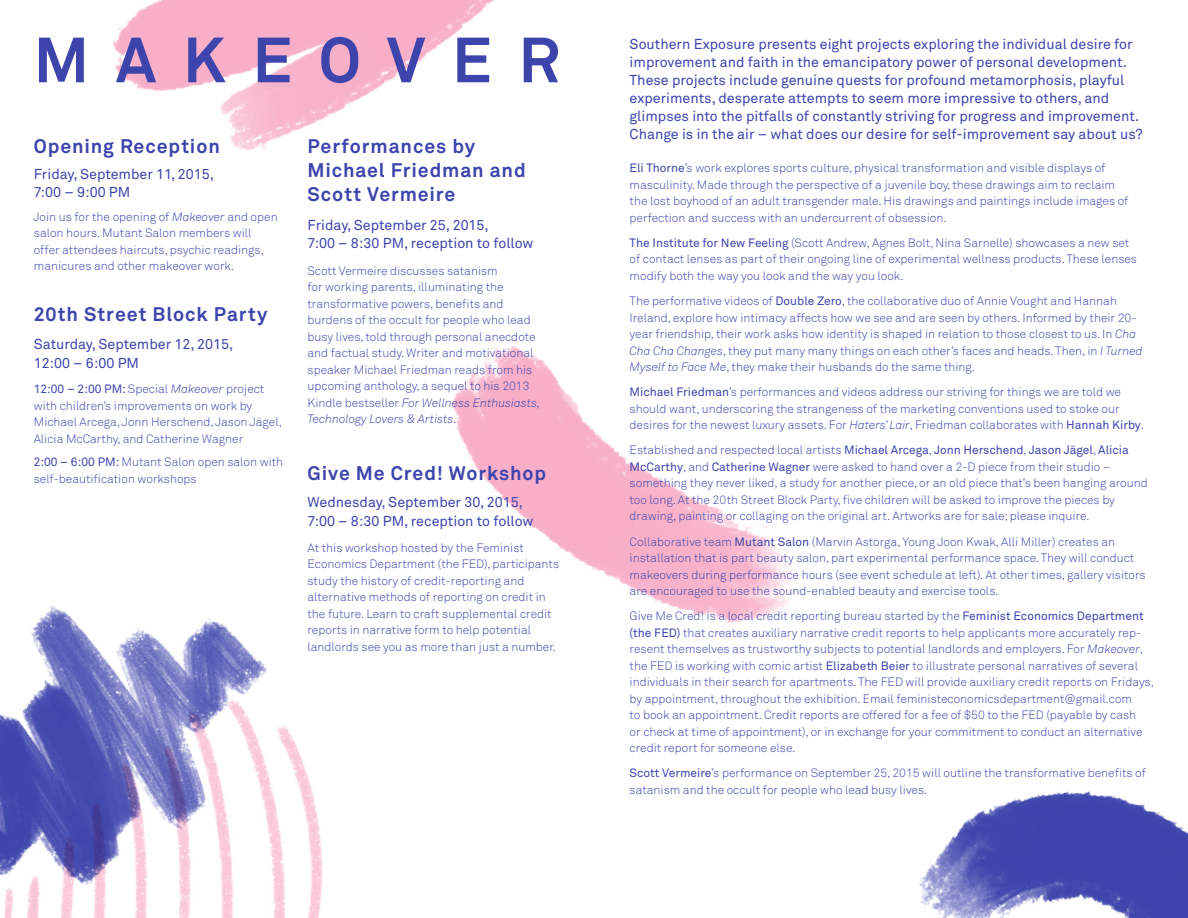
<style>
.page{position:relative;width:1188px;height:918px;background:#fff}
.page>*{position:absolute;margin:0;border:0;box-sizing:border-box;transform-origin:0 0}
.t1{font:700 63px "Akkurat";letter-spacing:.425em;color:#3d44ac}
.t2{font:700 19.5px/24px "Akkurat";letter-spacing:.045em;color:#3d44ac}
.t3{font:14.25px/18px "Akkurat";color:#3d44ac}
.t4{font:300 12px/16.5px "Akkurat";color:#3d44ac}
.s1{font-style:italic}
.s2{font-weight:400}
</style>
<div class="page">
<img style="left:113px;top:0;width:381px;height:150px">
<img style="left:452px;top:341px;width:344px;height:283px">
<img style="left:919px;top:791px;width:269px;height:127px">
<img style="left:0;top:605px;width:323px;height:313px">
<h1 class="t1" style="left:34px;top:20px;width:528px">MAKEOVER</h1>
<h2 class="t2" style="left:34px;top:135px;width:188px">Opening Reception</h2>
<p class="t3" style="left:34px;top:165px;width:182px">Friday, September 11, 2015,<br>7:00 – 9:00 PM</p>
<p class="t4" style="left:33px;top:209px;width:246px">Join us for the opening of <span class="s1">Makeover</span> and open salon hours. Mutant Salon members will offer attendees haircuts, psychic readings, manicures and other makeover work.</p>
<h2 class="t2" style="left:34px;top:303px;width:235px">20th Street Block Party</h2>
<p class="t3" style="left:34px;top:334px;width:201px;line-height:19.5px">Saturday, September 12, 2015,<br>12:00 – 6:00 PM</p>
<p class="t4" style="left:34px;top:381px;width:250px"><span class="s2">12:00 – 2:00 PM:</span> Special <span class="s1">Makeover</span> project with children’s improvements on work by Michael Arcega, Jonn Herschend, Jason Jägel, Alicia McCarthy, and Catherine Wagner</p>
<p class="t4" style="left:34px;top:454px;width:251px"><span class="s2">2:00 – 6:00 PM:</span> Mutant Salon open salon with self-beautification workshops</p>
<h2 class="t2" style="left:308px;top:135px;width:220px">Performances by<br>Michael Friedman and<br>Scott Vermeire</h2>
<p class="t3" style="left:308px;top:216px;width:227px">Friday, September 25, 2015,<br>7:00 – 8:30 PM, reception to follow</p>
<p class="t4" style="left:308px;top:262px;width:234px">Scott Vermeire discusses satanism<br>for working parents, illuminating the transformative powers, benefits and burdens of the occult for people who lead busy lives, told through personal anecdote and factual study. Writer and motivational speaker Michael Friedman reads from his upcoming anthology, a sequel to his 2013<br>Kindle bestseller <span class="s1">For Wellness Enthusiasts, Technology Lovers &amp; Artists</span>.</p>
<h2 class="t2" style="left:308px;top:461px;width:240px">Give Me Cred! Workshop</h2>
<p class="t3" style="left:308px;top:492px;width:227px;line-height:19.5px">Wednesday, September 30, 2015,<br>7:00 – 8:30 PM, reception to follow</p>
<p class="t4" style="left:308px;top:539px;width:253px">At this workshop hosted by the Feminist Economics Department (the FED), participants study the history of credit-reporting and alternative methods of reporting on credit in the future. Learn to craft supplemental credit reports in narrative form to help potential landlords see you as more than just a number.</p>
<p class="t3" style="left:630px;top:36px;width:515px">Southern Exposure presents eight projects exploring the individual desire for improvement and faith in the emancipatory power of personal development.<br>These projects include genuine quests for profound metamorphosis, playful experiments, desperate attempts to seem more impressive to others, and glimpses into the pitfalls of constantly striving for progress and improvement.<br>Change is in the air – what does our desire for self-improvement say about us?</p>
<p class="t4" style="left:630px;top:160px;width:500px"><span class="s2">Eli Thorne</span>’s work explores sports culture, physical transformation and visible displays of masculinity. Made through the perspective of a juvenile boy, these drawings aim to reclaim the lost boyhood of an adult transgender male. His drawings and paintings include images of perfection and success with an undercurrent of obsession.</p>
<p class="t4" style="left:630px;top:235px;width:509px"><span class="s2">The Institute for New Feeling</span> (Scott Andrew, Agnes Bolt, Nina Sarnelle) showcases a new set of contact lenses as part of their ongoing line of experimental wellness products. These lenses modify both the way you look and the way you look.</p>
<p class="t4" style="left:630px;top:293px;width:514px">The performative videos of <span class="s2">Double Zero</span>, the collaborative duo of Annie Vought and Hannah Ireland, explore how intimacy affects how we see and are seen by others. Informed by their 20- year friendship, their work asks how identity is shaped in relation to those closest to us. In <span class="s1">Cha Cha Cha Changes</span>, they put many many things on each other’s faces and heads. Then, in <span class="s1">I Turned Myself to Face Me</span>, they make their husbands do the same thing.</p>
<p class="t4" style="left:630px;top:384px;width:516px"><span class="s2">Michael Friedman</span>’s performances and videos address our striving for things we are told we should want, underscoring the strangeness of the marketing conventions used to stoke our desires for the newest luxury assets. For <span class="s1">Haters’ Lair</span>, Friedman collaborates with <span class="s2">Hannah Kirby</span>.</p>
<p class="t4" style="left:630px;top:442px;width:520px">Established and respected local artists <span class="s2">Michael Arcega</span>, <span class="s2">Jonn Herschend</span>, <span class="s2">Jason Jägel</span>, <span class="s2">Alicia McCarthy</span>, and <span class="s2">Catherine Wagner</span> were asked to hand over a 2-D piece from their studio – something they never liked, a study for another piece, or an old piece that’s been hanging around too long. At the 20th Street Block Party, five children will be asked to improve the pieces by drawing, painting or collaging on the original art. Artworks are for sale; please inquire.</p>
<p class="t4" style="left:630px;top:533px;width:517px">Collaborative team <span class="s2">Mutant Salon</span> (Marvin Astorga, Young Joon Kwak, Alli Miller) creates an installation that is part beauty salon, part experimental performance space. They will conduct makeovers during performance hours (see event schedule at left). At other times, gallery visitors are encouraged to use the sound-enabled beauty and exercise tools.</p>
<p class="t4" style="left:630px;top:608px;width:526px">Give Me Cred! is a local credit reporting bureau started by the <span class="s2">Feminist Economics Department (the FED)</span> that creates auxiliary narrative credit reports to help applicants more accurately rep&shy;resent themselves as trustworthy subjects to potential landlords and employers. For <span class="s1">Makeover</span>, the FED is working with comic artist <span class="s2">Elizabeth Beier</span> to illustrate personal narratives of several individuals in their search for apartments. The FED will provide auxiliary credit reports on Fridays, by appointment, throughout the exhibition. Email feministeconomicsdepartment@gmail.com<br>to book an appointment. Credit reports are offered for a fee of $50 to the FED (payable by cash<br>or check at time of appointment), or in exchange for your commitment to conduct an alternative credit report for someone else.</p>
<p class="t4" style="left:630px;top:765px;width:518px"><span class="s2">Scott Vermeire</span>’s performance on September 25, 2015 will outline the transformative benefits of satanism and the occult for people who lead busy lives.</p>
</div>
